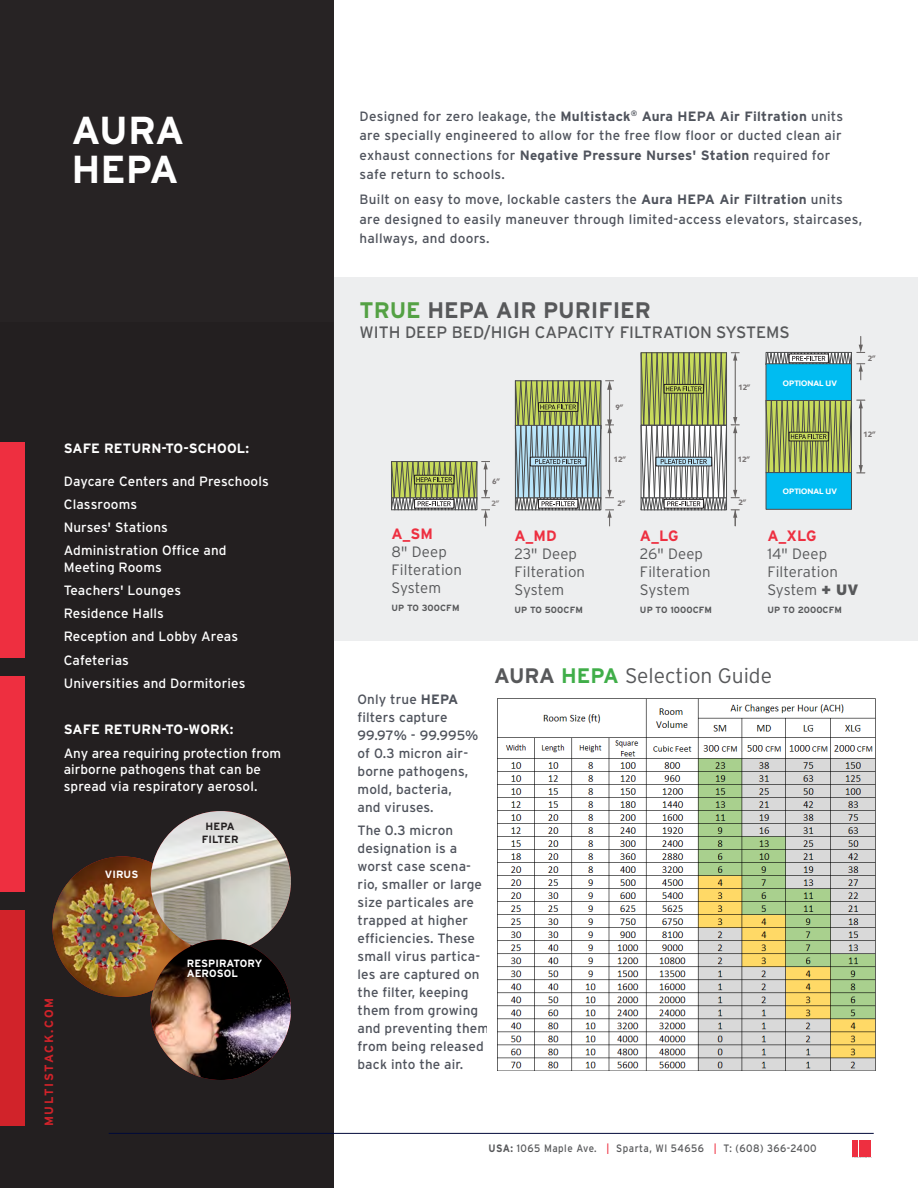
<style>
.page{position:relative;width:918px;height:1188px;background:#fff}
.page>*{position:absolute;margin:0;border:0;box-sizing:border-box;transform-origin:0 0}
.t1{font:700 39px/39px "Interstate";letter-spacing:-.01em;color:#fff}
.t2{font:700 22.5px "Interstate";color:#57585a}
.t3{font:300 21px "Interstate";color:#57585a}
.t4{font:16.5px "Interstate";color:#57585a}
.t5{font:300 15px/18px "Interstate";letter-spacing:.01em;color:#57585a}
.t6{font:13.5px/18px "Interstate";letter-spacing:.01em;color:#4f535c}
.t7{font:13.5px/16.5px "Interstate";letter-spacing:.01em;color:#fff}
.t8{font:700 13.5px "Interstate";letter-spacing:.01em;color:#fff}
.t9{font:700 12px "Interstate";letter-spacing:.15em;color:#d1232a}
.CC{font:10.8px "Interstate";letter-spacing:.05em;color:#57585a;scale:.91 1}
.t10{font:700 10.5px/10.5px "Interstate";letter-spacing:.01em;color:#fff}
.t11{font:700 10.5px/13.5px "Interstate";letter-spacing:.01em;color:#231f20;text-align:center}
.t12{font:700 9px "Interstate";letter-spacing:.01em;color:#57585a}
.t13{font:700 7.95px "E Mprint";color:#fff}
.t14{font:700 7.65px "E Mprint";letter-spacing:-.025em;color:#777272}
.t15{font:700 7.65px "E Mprint";color:#8a8585}
.s1{font-weight:700}
.s2{color:#54a144}
.s3{font-weight:700;color:#ee2f40}
.s4{font-weight:900}
.s5{font-weight:700;color:#40ae49}
.s6{color:#ee2f40}
</style>
<div class="page">
<div style="left:0;top:0;width:334px;height:1188px;background:#231f20"></div>
<hr style="left:109px;top:1133px;width:765px;height:1px;background:#000939">
<div style="left:852px;top:1140px;width:6px;height:17px;background:#ee2f40"></div>
<div style="left:859px;top:1140px;width:5px;height:17px;background:#ee2f40"></div>
<div style="left:866px;top:1140px;width:5px;height:17px;background:#ee2f40"></div>
<div style="left:0;top:442px;width:25px;height:216px;background:#ee2f40"></div>
<div style="left:0;top:676px;width:25px;height:216px;background:#ee2f40"></div>
<div style="left:0;top:910px;width:25px;height:216px;background:#d1232a"></div>
<img style="left:52px;top:856px;width:141px;height:141px;border-radius:70px">
<img style="left:151px;top:811px;width:140px;height:140px;border-radius:70px">
<img style="left:151px;top:940px;width:140px;height:140px;border-radius:70px">
<div style="left:334px;top:277px;width:584px;height:363px;background:#edeeef"></div>
<svg style="left:391px;top:461px;width:99px;height:65px"></svg>
<svg style="left:515px;top:380px;width:99px;height:146px"></svg>
<svg style="left:640px;top:352px;width:100px;height:174px"></svg>
<div style="left:766px;top:364px;width:85px;height:36px;background:#00bcf1"></div>
<svg style="left:765px;top:400px;width:100px;height:74px;background:#a1ac67"></svg>
<svg style="left:765px;top:336px;width:100px;height:44px"></svg>
<div style="left:766px;top:473px;width:86px;height:36px;background:#00bcf1"></div>
<div style="left:766px;top:472px;width:86px;height:38px;border:1px solid #4b4c4d"></div>
<img style="left:497px;top:698px;width:379px;height:372px">
<p class="t1" style="left:71px;top:111px;width:115px">AURA<br>HEPA</p>
<p class="t6" style="left:360px;top:106px;width:485px;line-height:19.5px">Designed for zero leakage, the <span class="s1">Multistack</span><sup>®</sup> <span class="s1">Aura HEPA Air Filtration</span> units are specially engineered to allow for the free flow floor or ducted clean air exhaust connections for <span class="s1">Negative Pressure Nurses' Station</span> required for safe return to schools.</p>
<p class="t6" style="left:360px;top:190px;width:504px;line-height:19.5px">Built on easy to move, lockable casters the <span class="s1">Aura HEPA Air Filtration</span> units are designed to easily maneuver through limited-access elevators, staircases, hallways, and doors.</p>
<p class="t8" style="left:64px;top:440px;width:187px">SAFE RETURN-TO-SCHOOL:</p>
<p class="t7" style="left:64px;top:472px;width:207px">Daycare Centers and Preschools</p>
<p class="t7" style="left:64px;top:496px;width:75px">Classrooms</p>
<p class="t7" style="left:64px;top:519px;width:106px">Nurses' Stations</p>
<p class="t7" style="left:64px;top:542px;width:164px">Administration Office and<br>Meeting Rooms</p>
<p class="t7" style="left:64px;top:582px;width:119px">Teachers' Lounges</p>
<p class="t7" style="left:64px;top:605px;width:102px">Residence Halls</p>
<p class="t7" style="left:64px;top:628px;width:176px">Reception and Lobby Areas</p>
<p class="t7" style="left:64px;top:652px;width:67px">Cafeterias</p>
<p class="t7" style="left:64px;top:675px;width:183px">Universities and Dormitories</p>
<p class="t8" style="left:64px;top:722px;width:171px">SAFE RETURN-TO-WORK:</p>
<p class="t7" style="left:64px;top:745px;width:219px">Any area requiring protection from airborne pathogens that can be spread via respiratory aerosol.</p>
<p class="t10" style="left:105px;top:869px;width:35px">VIRUS</p>
<p class="t11" style="left:202px;top:819px;width:38px">HEPA<br>FILTER</p>
<p class="t9" style="left:42px;top:1126px;width:130px;rotate:-90deg">MULTISTACK.COM</p>
<p class="t10" style="left:187px;top:958px;width:77px">RESPIRATORY<br>AEROSOL</p>
<p class="t2" style="left:360px;top:297px;width:293px"><span class="s2">TRUE</span> HEPA AIR PURIFIER</p>
<p class="t4" style="left:360px;top:323px;width:432px">WITH DEEP BED/HIGH CAPACITY FILTRATION SYSTEMS</p>
<p class="t14" style="left:616px;top:402px;width:9px">9”</p>
<p class="t14" style="left:614px;top:454px;width:13px">12”</p>
<p class="t14" style="left:492px;top:477px;width:9px">6”</p>
<p class="t15" style="left:491px;top:499px;width:9px">2”</p>
<p class="t14" style="left:618px;top:499px;width:9px">2”</p>
<p class="t14" style="left:738px;top:382px;width:13px">12”</p>
<p class="t14" style="left:738px;top:454px;width:13px">12”</p>
<p class="t14" style="left:738px;top:497px;width:9px">2”</p>
<p class="t13" style="left:783px;top:378px;width:56px">OPTIONAL UV</p>
<p class="t13" style="left:783px;top:487px;width:56px">OPTIONAL UV</p>
<p class="t14" style="left:868px;top:353px;width:9px">2”</p>
<p class="t14" style="left:863px;top:429px;width:13px">12”</p>
<p class="t5" style="left:391px;top:525px;width:72px"><span class="s3">A_SM<br></span>8" Deep<br>Filteration<br>System</p>
<p class="t12" style="left:391px;top:603px;width:70px">UP TO 300CFM</p>
<p class="t5" style="left:515px;top:527px;width:72px"><span class="s3">A_MD<br></span>23" Deep<br>Filteration<br>System</p>
<p class="t12" style="left:515px;top:605px;width:70px">UP TO 500CFM</p>
<p class="t5" style="left:640px;top:527px;width:72px"><span class="s3">A_LG<br></span>26" Deep<br>Filteration<br>System</p>
<p class="t12" style="left:640px;top:605px;width:74px">UP TO 1000CFM</p>
<p class="t5" style="left:767px;top:527px;width:93px"><span class="s3">A_XLG<br></span>14" Deep<br>Filteration<br>System <span class="s4">+ UV</span></p>
<p class="t12" style="left:767px;top:605px;width:76px">UP TO 2000CFM</p>
<p class="t3" style="left:494px;top:663px;width:279px"><span class="s1">AURA</span> <span class="s5">HEPA</span> Selection Guide</p>
<p class="t6" style="left:358px;top:690px;width:122px">Only true <span class="s1">HEPA </span>filters capture<br>99.97% - 99.995% of 0.3 micron air&shy;borne pathogens, mold, bacteria,<br>and viruses.</p>
<p class="t6" style="left:358px;top:821px;width:133px">The 0.3 micron designation is a worst case scena&shy;rio, smaller or large size particales are trapped at higher efficiencies. These small virus partica&shy;les are captured on the filter, keeping them from growing and preventing them from being released back into the air.</p>
<p class="CC" style="left:488px;top:1142px;width:362px"><span class="s1">USA:</span> 1065 Maple Ave. <span class="s6">|</span> Sparta, WI 54656 <span class="s6">|</span> T: (608) 366-2400</p>
</div>
